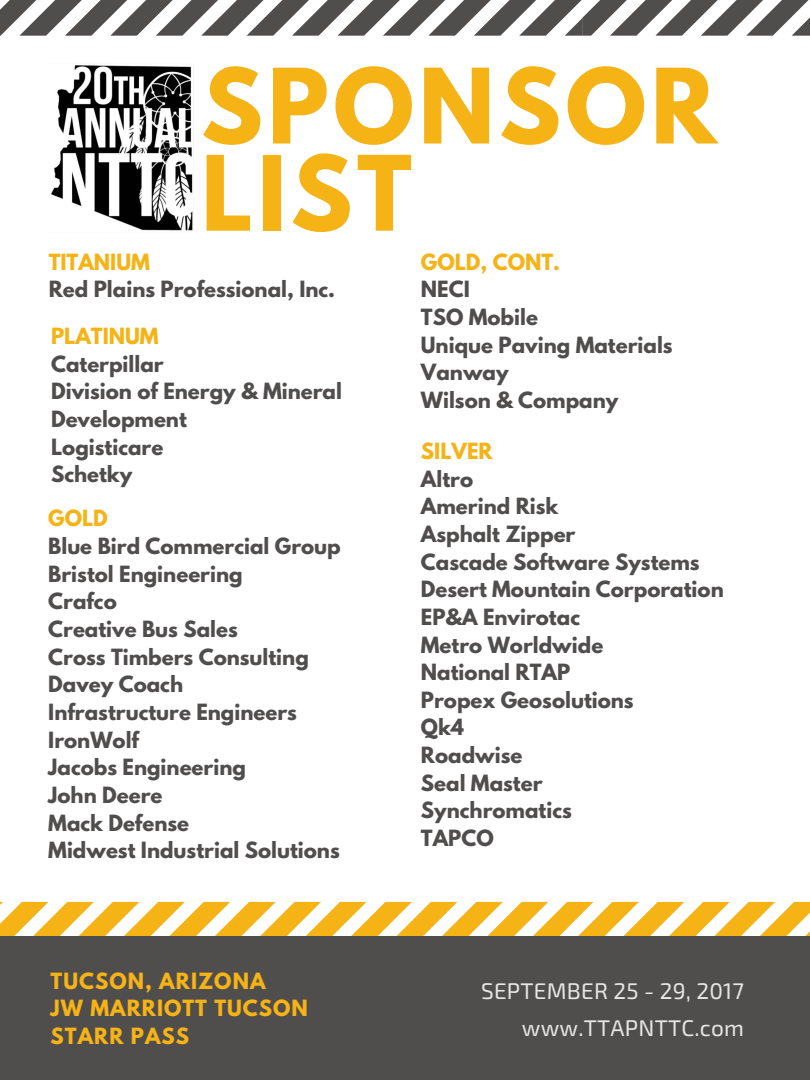
<style>
.page{position:relative;width:810px;height:1080px;background:#fff}
.page>*{position:absolute;margin:0;border:0;box-sizing:border-box;transform-origin:0 0}
.t1{font:700 92px/87.2px "League Spartan";letter-spacing:.05em;color:#f5b316}
.t2{font:22.62px/36.1px "Exo 2";letter-spacing:.01em;color:#e7e5e5;text-align:right}
.t3{font:700 19.81px/27.6px "League Spartan";color:#504d4d}
.t4{font:700 19.81px/27.6px "League Spartan";letter-spacing:.05em;color:#f5b316}
.t5{font:700 19.81px "League Spartan";color:#f5b316}
</style>
<div class="page">
<svg style="left:0;top:902px;width:810px;height:34px"></svg>
<div style="left:0;top:936px;width:810px;height:144px;background:#504d4d"></div>
<svg style="left:0;top:0;width:810px;height:35px"></svg>
<img style="left:51px;top:65px;width:142px;height:166px">
<h1 class="t1" style="left:201px;top:75px;width:517px">SPONSOR<br>LIST</h1>
<p class="t5" style="left:49px;top:252px;width:103px">TITANIUM</p>
<p class="t3" style="left:49px;top:278px;width:288px">Red Plains Professional, Inc.</p>
<p class="t5" style="left:51px;top:326px;width:109px">PLATINUM</p>
<p class="t3" style="left:51px;top:352px;width:292px">Caterpillar<br>Division of Energy &amp; Mineral<br>Development<br>Logisticare<br>Schetky</p>
<p class="t4" style="left:48px;top:507px;width:61px">GOLD</p>
<p class="t3" style="left:48px;top:535px;width:294px">Blue Bird Commercial Group<br>Bristol Engineering<br>Crafco<br>Creative Bus Sales<br>Cross Timbers Consulting<br>Davey Coach<br>Infrastructure Engineers<br>IronWolf<br>Jacobs Engineering<br>John Deere<br>Mack Defense<br>Midwest Industrial Solutions</p>
<p class="t5" style="left:421px;top:252px;width:141px">GOLD, CONT.</p>
<p class="t3" style="left:421px;top:278px;width:253px">NECI<br>TSO Mobile<br>Unique Paving Materials<br>Vanway<br>Wilson &amp; Company</p>
<p class="t4" style="left:421px;top:440px;width:73px">SILVER</p>
<p class="t3" style="left:421px;top:467px;width:304px">Altro<br>Amerind Risk<br>Asphalt Zipper<br>Cascade Software Systems<br>Desert Mountain Corporation<br>EP&amp;A Envirotac<br>Metro Worldwide<br>National RTAP<br>Propex Geosolutions<br>Qk4<br>Roadwise<br>Seal Master<br>Synchromatics<br>TAPCO</p>
<p class="t4" style="left:51px;top:969px;width:259px">TUCSON, ARIZONA<br>JW MARRIOTT TUCSON<br>STARR PASS</p>
<p class="t2" style="left:481px;top:972px;width:265px">SEPTEMBER 25 - 29, 2017 www.TTAPNTTC.com</p>
</div>
